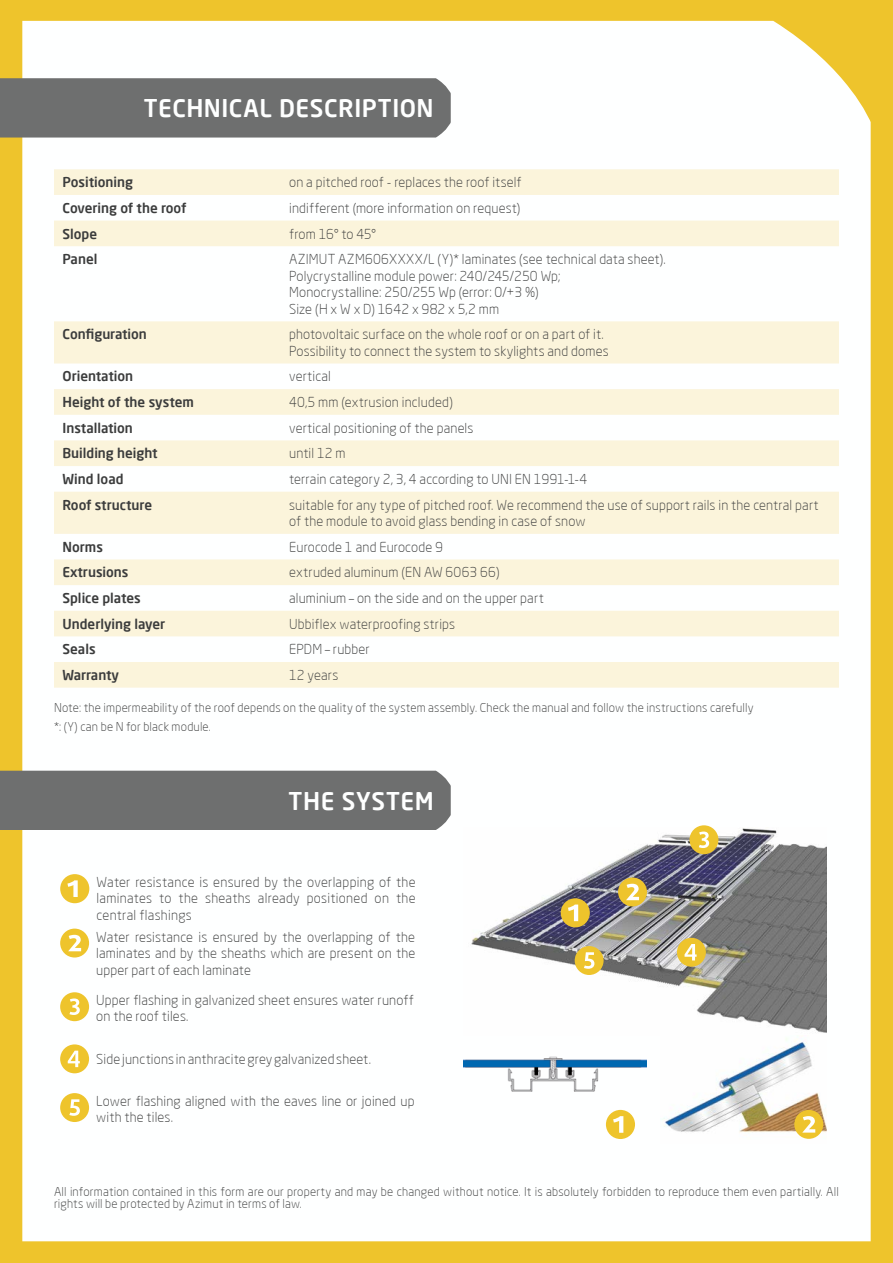
<style>
.page{position:relative;width:893px;height:1263px;background:#eec42c}
.page>*{position:absolute;margin:0;border:0;box-sizing:border-box;transform-origin:0 0}
.t1{font:500 24px "Neo Sans Pro";letter-spacing:.02em;color:#feffff}
.t2{font:300 13.5px/16.5px "Neo Sans Pro";letter-spacing:.01em;color:#3b3c3c}
.t3{font:500 13.5px "Neo Sans Pro";color:#3b3c3c}
.t4{font:300 12px/19.4px "Neo Sans Pro";letter-spacing:.015em;color:#3b3c3c}
</style>
<div class="page">
<div style="left:22px;top:21px;width:849px;height:1220px;background:#feffff"></div>
<img style="left:463px;top:828px;width:363px;height:208px">
<div style="left:60px;top:874px;width:29px;height:29px;background:#eec42c;border-radius:50%"></div>
<svg style="left:67px;top:880px;width:11px;height:17px"></svg>
<div style="left:60px;top:1044px;width:29px;height:29px;background:#eec42c;border-radius:50%"></div>
<svg style="left:68px;top:1051px;width:12px;height:16px"></svg>
<div style="left:60px;top:992px;width:29px;height:29px;background:#eec42c;border-radius:50%"></div>
<svg style="left:69px;top:998px;width:11px;height:17px"></svg>
<div style="left:60px;top:928px;width:29px;height:29px;background:#eec42c;border-radius:50%"></div>
<svg style="left:68px;top:935px;width:13px;height:16px"></svg>
<div style="left:60px;top:1093px;width:29px;height:29px;background:#eec42c;border-radius:50%"></div>
<svg style="left:69px;top:1099px;width:11px;height:17px"></svg>
<svg style="left:54px;top:169px;width:785px;height:519px;background:#fcf9ec"></svg>
<img style="left:463px;top:1049px;width:184px;height:46px">
<div style="left:606px;top:1110px;width:29px;height:29px;background:#eec42c;border-radius:50%"></div>
<svg style="left:613px;top:1116px;width:10px;height:17px"></svg>
<div style="left:561px;top:898px;width:29px;height:29px;background:#eec42c;border-radius:50%"></div>
<svg style="left:568px;top:904px;width:10px;height:17px"></svg>
<div style="left:618px;top:877px;width:29px;height:29px;background:#eec42c;border-radius:50%"></div>
<svg style="left:626px;top:884px;width:13px;height:16px"></svg>
<div style="left:689px;top:825px;width:29px;height:29px;background:#eec42c;border-radius:50%"></div>
<svg style="left:699px;top:831px;width:10px;height:17px"></svg>
<div style="left:677px;top:938px;width:29px;height:29px;background:#eec42c;border-radius:50%"></div>
<svg style="left:684px;top:944px;width:13px;height:16px"></svg>
<div style="left:575px;top:946px;width:29px;height:29px;background:#eec42c;border-radius:50%"></div>
<svg style="left:584px;top:952px;width:10px;height:17px"></svg>
<div style="left:0;top:78px;width:451px;height:60px;background:#6e6f6f"></div>
<div style="left:0;top:771px;width:451px;height:59px;background:#6e6f6f"></div>
<img style="left:660px;top:1036px;width:166px;height:107px">
<div style="left:794px;top:1110px;width:29px;height:29px;background:#eec42c;border-radius:50%"></div>
<svg style="left:803px;top:1116px;width:12px;height:16px"></svg>
<h1 class="t1" style="left:144px;top:93px;width:292px">TECHNICAL DESCRIPTION</h1>
<p class="t3" style="left:63px;top:174px;width:72px">Positioning</p>
<p class="t2" style="left:289px;top:174px;width:234px">on a pitched roof - replaces the roof itself</p>
<p class="t3" style="left:63px;top:199px;width:125px">Covering of the roof</p>
<p class="t2" style="left:289px;top:199px;width:233px">indifferent (more information on request)</p>
<p class="t3" style="left:63px;top:225px;width:36px">Slope</p>
<p class="t2" style="left:289px;top:225px;width:88px">from 16° to 45°</p>
<p class="t3" style="left:63px;top:251px;width:36px">Panel</p>
<p class="t2" style="left:289px;top:251px;width:378px">AZIMUT AZM606XXXX/L (Y)* laminates (see technical data sheet).<br>Polycrystalline module power: 240/245/250 Wp;<br>Monocrystalline: 250/255 Wp (error: 0/+3 %)<br>Size (H x W x D) 1642 x 982 x 5,2 mm</p>
<p class="t3" style="left:63px;top:326px;width:86px">Configuration</p>
<p class="t2" style="left:289px;top:326px;width:321px">photovoltaic surface on the whole roof or on a part of it.<br>Possibility to connect the system to skylights and domes</p>
<p class="t3" style="left:63px;top:368px;width:72px">Orientation</p>
<p class="t2" style="left:289px;top:368px;width:43px">vertical</p>
<p class="t3" style="left:63px;top:394px;width:133px">Height of the system</p>
<p class="t2" style="left:289px;top:394px;width:165px">40,5 mm (extrusion included)</p>
<p class="t3" style="left:63px;top:419px;width:72px">Installation</p>
<p class="t2" style="left:289px;top:419px;width:186px">vertical positioning of the panels</p>
<p class="t3" style="left:63px;top:445px;width:97px">Building height</p>
<p class="t2" style="left:289px;top:445px;width:58px">until 12 m</p>
<p class="t3" style="left:63px;top:470px;width:63px">Wind load</p>
<p class="t2" style="left:289px;top:471px;width:300px">terrain category 2, 3, 4 according to UNI EN 1991-1-4</p>
<p class="t3" style="left:63px;top:496px;width:91px">Roof structure</p>
<p class="t2" style="left:289px;top:496px;width:531px">suitable for any type of pitched roof. We recommend the use of support rails in the central part of the module to avoid glass bending in case of snow</p>
<p class="t3" style="left:63px;top:538px;width:42px">Norms</p>
<p class="t2" style="left:289px;top:538px;width:155px">Eurocode 1 and Eurocode 9</p>
<p class="t3" style="left:63px;top:564px;width:68px">Extrusions</p>
<p class="t2" style="left:289px;top:564px;width:212px">extruded aluminum (EN AW 6063 66)</p>
<p class="t3" style="left:63px;top:590px;width:80px">Splice plates</p>
<p class="t2" style="left:289px;top:590px;width:256px">aluminium – on the side and on the upper part</p>
<p class="t3" style="left:63px;top:615px;width:104px">Underlying layer</p>
<p class="t2" style="left:289px;top:615px;width:167px">Ubbiflex waterproofing strips</p>
<p class="t3" style="left:63px;top:641px;width:35px">Seals</p>
<p class="t2" style="left:289px;top:641px;width:82px">EPDM – rubber</p>
<p class="t3" style="left:63px;top:666px;width:58px">Warranty</p>
<p class="t2" style="left:289px;top:667px;width:51px">12 years</p>
<p class="t4" style="left:54px;top:697px;width:701px">Note: the impermeability of the roof depends on the quality of the system assembly. Check the manual and follow the instructions carefully *: (Y) can be N for black module.</p>
<h1 class="t1" style="left:289px;top:785px;width:147px">THE SYSTEM</h1>
<p class="t2" style="left:97px;top:873px;width:321px;text-align:justify">Water resistance is ensured by the overlapping of the laminates to the sheaths already positioned on the central flashings</p>
<p class="t2" style="left:96px;top:928px;width:320px;text-align:justify">Water resistance is ensured by the overlapping of the laminates and by the sheaths which are present on the upper part of each laminate</p>
<p class="t2" style="left:96px;top:991px;width:319px">Upper flashing in galvanized sheet ensures water runoff on the roof tiles.</p>
<p class="t2" style="left:96px;top:1051px;width:276px">Side junctions in anthracite grey galvanized sheet.</p>
<p class="t2" style="left:96px;top:1092px;width:320px">Lower flashing aligned with the eaves line or joined up with the tiles.</p>
<p class="t4" style="left:54px;top:1185px;width:786px;line-height:12px">All information contained in this form are our property and may be changed without notice. It is absolutely forbidden to reproduce them even partially. All rights will be protected by Azimut in terms of law.</p>
</div>
